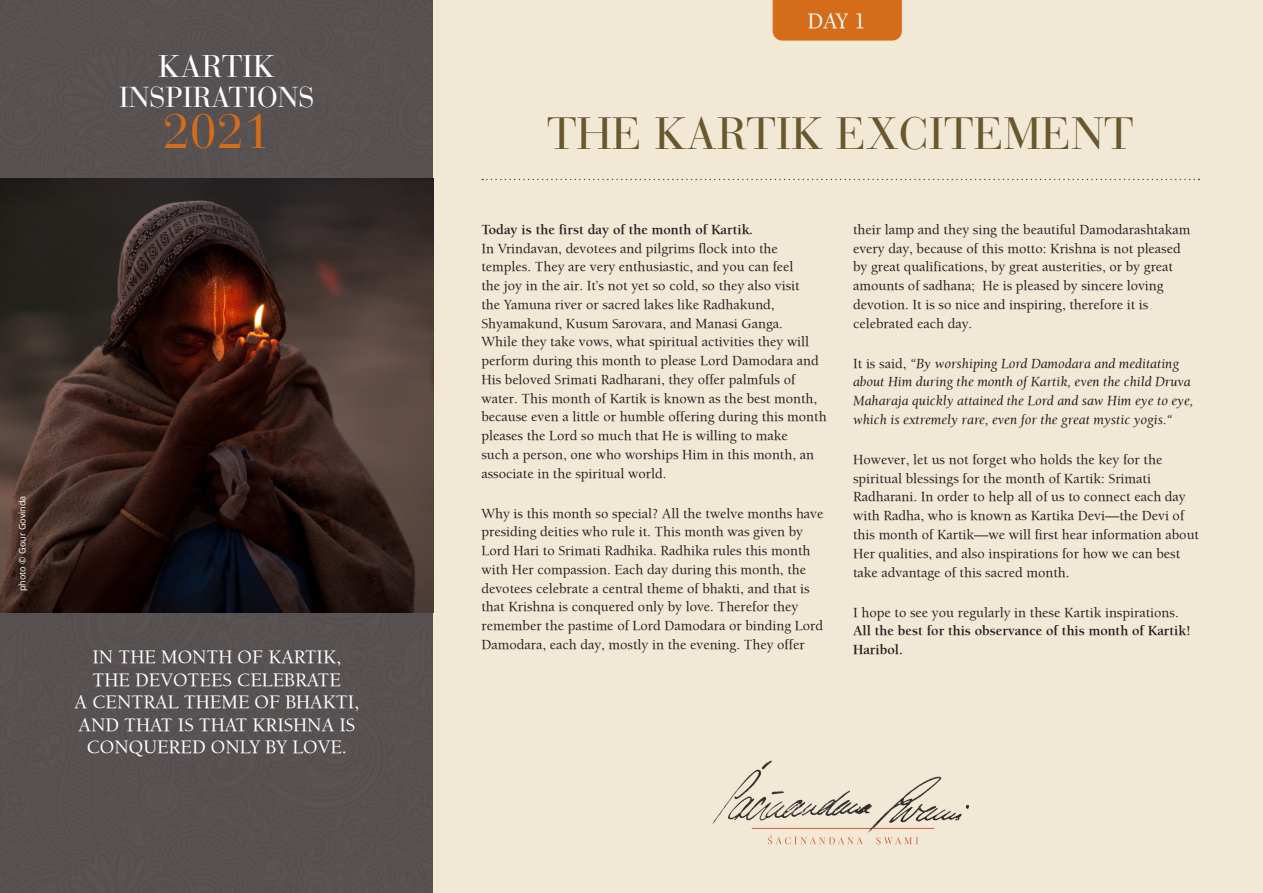
<style>
.page{position:relative;width:1263px;height:893px;background:#fff}
.page>*{position:absolute;margin:0;border:0;box-sizing:border-box;transform-origin:0 0}
.t1{font:48.45px "Bauer Bodoni";color:#d56c1a}
.t2{font:45px "Bauer Bodoni";color:#69572d}
.t3{font:31.2px "Bauer Bodoni";color:#fff}
.t4{font:28.65px "Bauer Bodoni";color:#fff}
.t5{font:22.5px "Balaram";color:#fff}
.t6{font:19.5px/22.5px "Balaram";color:#fff;text-align:center}
.t7{font:14.25px/18.8px "Balaram";color:#231f20}
.t8{font:italic 14.25px/18.8px "Balaram";color:#231f20}
.t9{font:700 14.25px/18.8px "Balaram";color:#231f20}
.t10{font:9px "Open Sans";color:#fff}
.s1{font-style:normal}
</style>
<div class="page">
<div style="left:0;top:0;width:434px;height:893px;background:#575152"></div>
<div style="left:434px;top:0;width:829px;height:893px;background:#f2e8d6"></div>
<svg style="left:768px;top:835px;width:150px;height:9px"></svg>
<img style="left:712px;top:760px;width:258px;height:73px">
<svg style="left:482px;top:179px;width:717px;height:1px"></svg>
<div style="left:773px;top:0;width:129px;height:41px;background:#d56c1a"></div>
<img style="left:0;top:179px;width:434px;height:433px">
<h3 class="t3" style="left:158px;top:48px;width:119px">KARTIK</h3>
<h3 class="t4" style="left:119px;top:80px;width:197px">INSPIRATIONS</h3>
<h1 class="t1" style="left:163px;top:103px;width:109px">2021</h1>
<p class="t10" style="left:16px;top:591px;width:97px;rotate:-90deg">photo © Gour Govinda</p>
<h3 class="t6" style="left:74px;top:645px;width:286px">IN THE MONTH OF KARTIK,<br>THE DEVOTEES CELEBRATE<br>A CENTRAL THEME OF BHAKTI,<br>AND THAT IS THAT KRISHNA IS<br>CONQUERED ONLY BY LOVE.</h3>
<h3 class="t5" style="left:807px;top:7px;width:60px">DAY 1</h3>
<h2 class="t2" style="left:547px;top:107px;width:589px">THE KARTIK EXCITEMENT</h2>
<p class="t9" style="left:481px;top:220px;width:273px">Today is the first day of the month of Kartik.</p>
<p class="t7" style="left:481px;top:238px;width:347px">In Vrindavan, devotees and pilgrims flock into the temples. They are very enthusiastic, and you can feel<br>the joy in the air. It’s not yet so cold, so they also visit<br>the Yamuna river or sacred lakes like Radhakund, Shyamakund, Kusum Sarovara, and Manasi Ganga.<br>While they take vows, what spiritual activities they will perform during this month to please Lord Damodara and His beloved Srimati Radharani, they offer palmfuls of water. This month of Kartik is known as the best month, because even a little or humble offering during this month pleases the Lord so much that He is willing to make<br>such a person, one who worships Him in this month, an associate in the spiritual world.</p>
<p class="t7" style="left:481px;top:503px;width:343px">Why is this month so special? All the twelve months have presiding deities who rule it. This month was given by Lord Hari to Srimati Radhika. Radhika rules this month with Her compassion. Each day during this month, the devotees celebrate a central theme of bhakti, and that is that Krishna is conquered only by love. Therefor they remember the pastime of Lord Damodara or binding Lord Damodara, each day, mostly in the evening. They offer</p>
<p class="t7" style="left:853px;top:220px;width:339px">their lamp and they sing the beautiful Damodarashtakam every day, because of this motto: Krishna is not pleased by great qualifications, by great austerities, or by great amounts of sadhana; He is pleased by sincere loving devotion. It is so nice and inspiring, therefore it is celebrated each day.</p>
<p class="t8" style="left:853px;top:354px;width:342px"><span class="s1">It is said,</span> “By worshiping Lord Damodara and meditating about Him during the month of Kartik, even the child Druva Maharaja quickly attained the Lord and saw Him eye to eye, which is extremely rare, even for the great mystic yogis.“</p>
<p class="t7" style="left:853px;top:450px;width:347px">However, let us not forget who holds the key for the spiritual blessings for the month of Kartik: Srimati Radharani. In order to help all of us to connect each day with Radha, who is known as Kartika Devi—the Devi of this month of Kartik—we will first hear information about Her qualities, and also inspirations for how we can best take advantage of this sacred month.</p>
<p class="t7" style="left:853px;top:602px;width:327px">I hope to see you regularly in these Kartik inspirations.</p>
<p class="t9" style="left:853px;top:621px;width:339px">All the best for this observance of this month of Kartik!<br>Haribol.</p>
</div>
